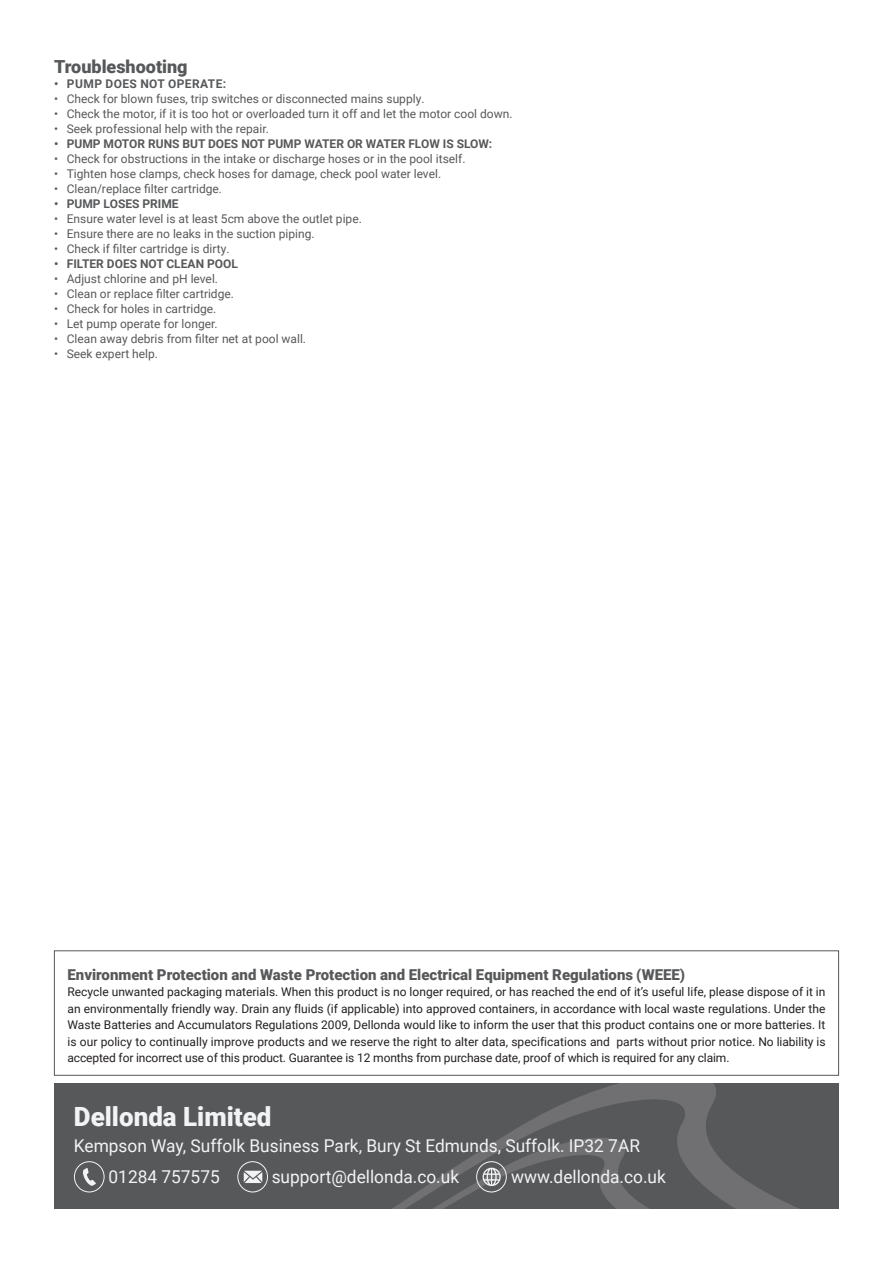
<style>
.page{position:relative;width:893px;height:1263px;background:#fff}
.page>*{position:absolute;margin:0;border:0;box-sizing:border-box;transform-origin:0 0}
.t1{font:900 26.55px "Roboto";color:#f2f3f4}
.Section_Header{font:900 18px "Roboto";color:#57585a}
.t2{font:17.7px/30.9px "Roboto";color:#f2f3f4}
.Section_Header-2{font:900 15px "Roboto";color:#57585a}
.t3{font:12px "Roboto";color:#57585a}
.Weee_Regulation_Body{font:12px/16.5px "Roboto";letter-spacing:-.01em;color:#231f20;text-align:justify}
.t4{font:700 12px "Roboto";color:#57585a}
.t5{font:700 12px "Roboto";letter-spacing:.035em;color:#57585a}
</style>
<div class="page">
<div style="left:54px;top:950px;width:785px;height:126px;border:1px solid #57585a"></div>
<div style="left:54px;top:1083px;width:785px;height:126px;background:#57585a"></div>
<svg style="left:520px;top:1083px;width:279px;height:126px"></svg>
<svg style="left:74px;top:1161px;width:31px;height:31px"></svg>
<svg style="left:237px;top:1161px;width:31px;height:31px"></svg>
<svg style="left:392px;top:1127px;width:331px;height:82px"></svg>
<p class="Section_Header" style="left:54px;top:54px;width:135px">Troubleshooting</p>
<p class="t5" style="left:54px;top:75px;width:173px">• PUMP DOES NOT OPERATE:</p>
<p class="t3" style="left:54px;top:90px;width:372px">• Check for blown fuses, trip switches or disconnected mains supply.</p>
<p class="t3" style="left:54px;top:105px;width:460px">• Check the motor, if it is too hot or overloaded turn it off and let the motor cool down.</p>
<p class="t3" style="left:54px;top:120px;width:216px">• Seek professional help with the repair.</p>
<p class="t4" style="left:54px;top:135px;width:440px">• PUMP MOTOR RUNS BUT DOES NOT PUMP WATER OR WATER FLOW IS SLOW:</p>
<p class="t3" style="left:54px;top:150px;width:413px">• Check for obstructions in the intake or discharge hoses or in the pool itself.</p>
<p class="t3" style="left:54px;top:165px;width:389px">• Tighten hose clamps, check hoses for damage, check pool water level.</p>
<p class="t3" style="left:54px;top:180px;width:170px">• Clean/replace filter cartridge.</p>
<p class="t4" style="left:54px;top:195px;width:126px">• PUMP LOSES PRIME</p>
<p class="t3" style="left:54px;top:210px;width:309px">• Ensure water level is at least 5cm above the outlet pipe.</p>
<p class="t3" style="left:54px;top:225px;width:262px">• Ensure there are no leaks in the suction piping.</p>
<p class="t3" style="left:54px;top:240px;width:177px">• Check if filter cartridge is dirty.</p>
<p class="t4" style="left:54px;top:255px;width:185px">• FILTER DOES NOT CLEAN POOL</p>
<p class="t3" style="left:54px;top:270px;width:166px">• Adjust chlorine and pH level.</p>
<p class="t3" style="left:54px;top:285px;width:181px">• Clean or replace filter cartridge.</p>
<p class="t3" style="left:54px;top:300px;width:164px">• Check for holes in cartridge.</p>
<p class="t3" style="left:54px;top:315px;width:165px">• Let pump operate for longer.</p>
<p class="t3" style="left:54px;top:330px;width:254px">• Clean away debris from filter net at pool wall.</p>
<p class="t3" style="left:54px;top:345px;width:106px">• Seek expert help.</p>
<p class="Section_Header-2" style="left:68px;top:964px;width:619px">Environment Protection and Waste Protection and Electrical Equipment Regulations (WEEE)</p>
<p class="Weee_Regulation_Body" style="left:68px;top:983px;width:760px">Recycle unwanted packaging materials. When this product is no longer required, or has reached the end of it’s useful life, please dispose of it in an environmentally friendly way. Drain any fluids (if applicable) into approved containers, in accordance with local waste regulations. Under the Waste Batteries and Accumulators Regulations 2009, Dellonda would like to inform the user that this product contains one or more batteries. It is our policy to continually improve products and we reserve the right to alter data, specifications and parts without prior notice. No liability is accepted for incorrect use of this product. Guarantee is 12 months from purchase date, proof of which is required for any claim.</p>
<p class="t1" style="left:74px;top:1098px;width:199px">Dellonda Limited</p>
<p class="t2" style="left:109px;top:1130px;width:533px;text-indent:-35px">Kempson Way, Suffolk Business Park, Bury St Edmunds, Suffolk. IP32 7AR<br>01284 757575</p>
<p class="t2" style="left:272px;top:1161px;width:189px">support@dellonda.co.uk</p>
<p class="t2" style="left:511px;top:1161px;width:156px">www.dellonda.co.uk</p>
</div>
